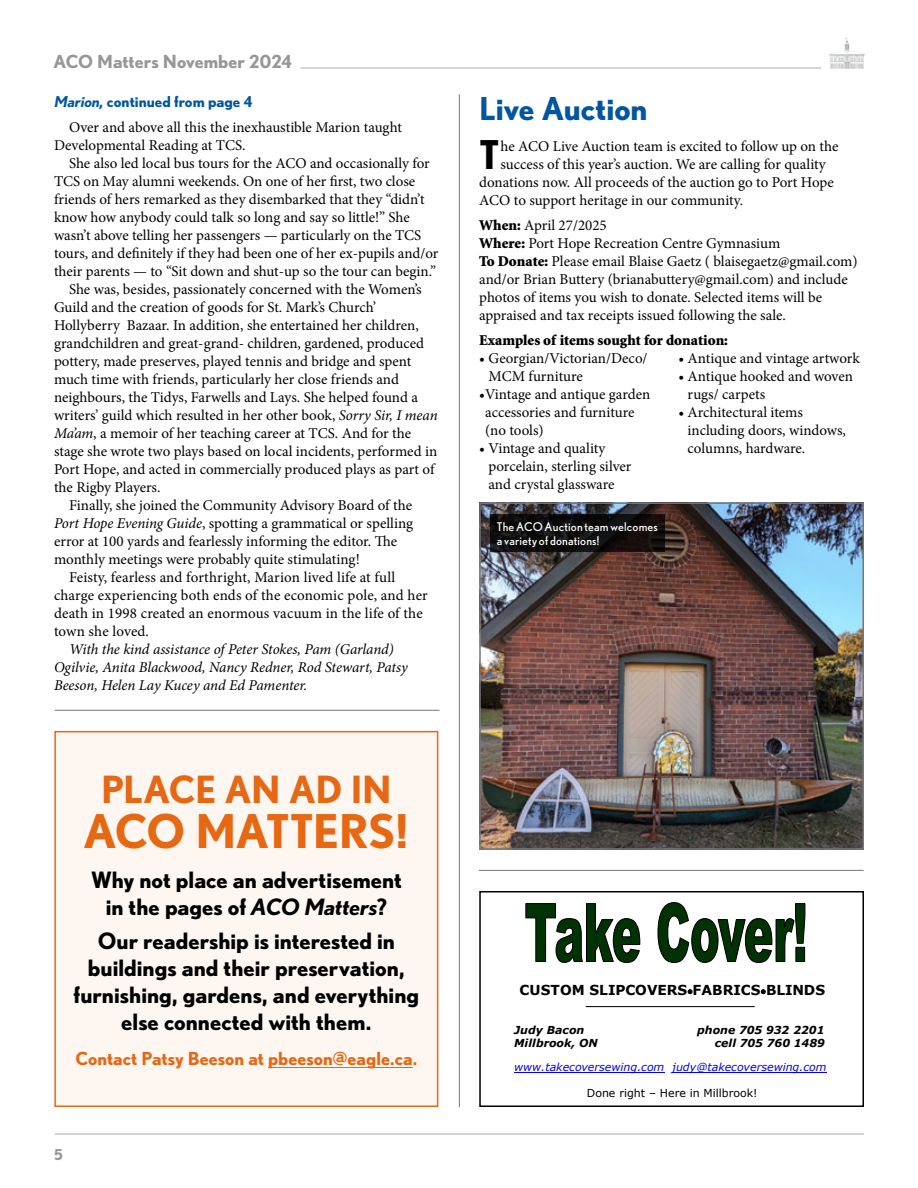
<style>
.page{position:relative;width:918px;height:1188px;background:#fff}
.page>*{position:absolute;margin:0;border:0;box-sizing:border-box;transform-origin:0 0}
.t1{font:700 46.5px "Nobel";letter-spacing:-.02em;color:#e66813}
.t2{font:700 39.6px "Nobel";color:#000}
.t3{font:700 37.5px "Nobel";letter-spacing:-.01em;color:#e66813}
.t4{font:700 31.5px "Nobel";color:#0056a3}
.t5{font:700 22.5px/27px "Nobel";color:#000;text-align:center}
.t6{font:700 18px "Nobel";color:#e66813}
.t7{font:700 18px "Nobel";letter-spacing:-.005em;color:#969798}
.t8{font:15px/18px "Minion Pro";color:#000}
.t9{font:italic 15px/18px "Minion Pro";letter-spacing:-.01em;color:#000}
.t10{font:900 15px "Minion Std";color:#000}
.t11{font:700 15px "Nobel";color:#0056a3}
.t12{font:700 15px "Nobel";color:#969798}
.t13{font:700 13.8px "Verdana";color:#000}
.t14{font:12px/14.4px "Nobel";letter-spacing:.015em;color:#fff}
.t15{font:italic 700 10.95px "Verdana";letter-spacing:-.005em;color:#000}
.t16{font:italic 10.95px "Verdana";letter-spacing:.005em;color:#00f}
.t17{font:10.95px "Verdana";color:#000}
.s1{font-style:italic}
.s2{font-family:"Minion Std";font-weight:900}
</style>
<div class="page">
<hr style="left:55px;top:1133px;width:809px;height:2px;background:#b5b6b7">
<hr style="left:300px;top:67px;width:521px;height:2px;background:#b5b6b7">
<hr style="left:459px;top:94px;width:1px;height:1013px;background:#767878">
<img style="left:482px;top:505px;width:379px;height:342px">
<div style="left:479px;top:502px;width:385px;height:348px;border:2px solid #767878"></div>
<svg style="left:525px;top:903px;width:116px;height:60px"></svg>
<svg style="left:657px;top:902px;width:149px;height:61px"></svg>
<hr style="left:514px;top:1072px;width:151px;height:1px;background:#00f">
<hr style="left:672px;top:1072px;width:155px;height:1px;background:#00f">
<hr style="left:586px;top:1006px;width:169px;height:1px;background:#000">
<div style="left:479px;top:891px;width:385px;height:216px;border:2px solid #000"></div>
<hr style="left:479px;top:870px;width:385px;height:1px;background:#767878">
<hr style="left:55px;top:710px;width:384px;height:1px;background:#767878">
<div style="left:55px;top:732px;width:383px;height:374px;background:#fef7f1"></div>
<hr style="left:268px;top:1067px;width:145px;height:1px;background:#e66813">
<div style="left:54px;top:731px;width:384px;height:376px;border:2px solid #e66813"></div>
<svg style="left:490px;top:514px;width:175px;height:38px;background:#100d0d"></svg>
<p class="t7" style="left:54px;top:51px;width:240px">ACO Matters November 2024</p>
<p class="t11" style="left:55px;top:92px;width:199px"><span class="s1">Marion,</span> continued from page 4</p>
<p class="t8" style="left:54px;top:118px;width:350px;text-indent:15px">Over and above all this the inexhaustible Marion taught<br>Developmental Reading at TCS.</p>
<p class="t8" style="left:69px;top:154px;width:362px">She also led local bus tours for the ACO and occasionally for</p>
<p class="t8" style="left:54px;top:172px;width:363px">TCS on May alumni weekends. On one of her first, two close</p>
<p class="t8" style="left:54px;top:190px;width:372px">friends of hers remarked as they disembarked that they “didn’t</p>
<p class="t8" style="left:54px;top:208px;width:357px">know how anybody could talk so long and say so little!” She</p>
<p class="t8" style="left:54px;top:226px;width:369px">wasn’t above telling her passengers — particularly on the TCS</p>
<p class="t8" style="left:54px;top:244px;width:386px">tours, and definitely if they had been one of her ex-pupils and/or</p>
<p class="t8" style="left:54px;top:262px;width:384px">their parents — to “Sit down and shut-up so the tour can begin.”</p>
<p class="t8" style="left:69px;top:280px;width:354px">She was, besides, passionately concerned with the Women’s</p>
<p class="t8" style="left:54px;top:298px;width:324px">Guild and the creation of goods for St. Mark’s Church’</p>
<p class="t8" style="left:54px;top:316px;width:366px">Hollyberry Bazaar. In addition, she entertained her children,</p>
<p class="t8" style="left:54px;top:334px;width:372px">grandchildren and great-grand- children, gardened, produced</p>
<p class="t8" style="left:54px;top:352px;width:359px">pottery, made preserves, played tennis and bridge and spent</p>
<p class="t8" style="left:54px;top:370px;width:347px">much time with friends, particularly her close friends and</p>
<p class="t8" style="left:54px;top:388px;width:366px">neighbours, the Tidys, Farwells and Lays. She helped found a</p>
<p class="t8" style="left:54px;top:406px;width:385px">writers’ guild which resulted in her other book, <span class="s1">Sorry Sir, I mean</span></p>
<p class="t8" style="left:54px;top:424px;width:359px"><span class="s1">Ma’am</span>, a memoir of her teaching career at TCS. And for the</p>
<p class="t8" style="left:54px;top:442px;width:385px">stage she wrote two plays based on local incidents, performed in</p>
<p class="t8" style="left:54px;top:460px;width:382px">Port Hope, and acted in commercially produced plays as part of</p>
<p class="t8" style="left:54px;top:478px;width:108px">the Rigby Players.</p>
<p class="t8" style="left:69px;top:496px;width:345px">Finally, she joined the Community Advisory Board of the</p>
<p class="t8" style="left:54px;top:514px;width:361px"><span class="s1">Port Hope Evening Guide</span>, spotting a grammatical or spelling</p>
<p class="t8" style="left:54px;top:532px;width:345px">error at 100 yards and fearlessly informing the editor. The</p>
<p class="t8" style="left:54px;top:550px;width:307px">monthly meetings were probably quite stimulating!</p>
<p class="t8" style="left:69px;top:568px;width:328px">Feisty, fearless and forthright, Marion lived life at full</p>
<p class="t8" style="left:54px;top:586px;width:375px">charge experiencing both ends of the economic pole, and her</p>
<p class="t8" style="left:54px;top:604px;width:370px">death in 1998 created an enormous vacuum in the life of the</p>
<p class="t8" style="left:54px;top:622px;width:97px">town she loved.</p>
<p class="t9" style="left:54px;top:640px;width:355px;text-indent:15px">With the kind assistance of Peter Stokes, Pam (Garland)<br>Ogilvie, Anita Blackwood, Nancy Redner, Rod Stewart, Patsy<br>Beeson, Helen Lay Kucey and Ed Pamenter.</p>
<h3 class="t3" style="left:101px;top:767px;width:292px">PLACE AN AD IN</h3>
<h1 class="t1" style="left:84px;top:803px;width:327px">ACO MATTERS!</h1>
<h3 class="t5" style="left:91px;top:867px;width:313px">Why not place an advertisement in the pages of <span class="s1">ACO Matters</span>?</h3>
<h3 class="t5" style="left:74px;top:927px;width:347px">Our readership is interested in buildings and their preservation, furnishing, gardens, and everything else connected with them.</h3>
<p class="t6" style="left:75px;top:1048px;width:344px">Contact Patsy Beeson at pbeeson@eagle.ca.</p>
<p class="t12" style="left:54px;top:1146px;width:10px">5</p>
<h3 class="t4" style="left:479px;top:90px;width:170px">Live Auction</h3>
<h2 class="t2" style="left:479px;top:131px;width:22px">T</h2>
<p class="t8" style="left:501px;top:138px;width:339px">he ACO Live Auction team is excited to follow up on the</p>
<p class="t8" style="left:501px;top:156px;width:327px">success of this year’s auction. We are calling for quality</p>
<p class="t8" style="left:479px;top:174px;width:356px">donations now. All proceeds of the auction go to Port Hope</p>
<p class="t8" style="left:479px;top:192px;width:265px">ACO to support heritage in our community.</p>
<p class="t8" style="left:479px;top:216px;width:380px"><span class="s2">When:</span> April 27/2025<br><span class="s2">Where:</span> Port Hope Recreation Centre Gymnasium<br><span class="s2">To Donate:</span> Please email Blaise Gaetz ( blaisegaetz@gmail.com) and/or Brian Buttery (brianabuttery@gmail.com) and include photos of items you wish to donate. Selected items will be appraised and tax receipts issued following the sale.</p>
<p class="t10" style="left:479px;top:332px;width:250px">Examples of items sought for donation:</p>
<p class="t8" style="left:489px;top:349px;width:161px;text-indent:-9px">• Georgian/Victorian/Deco/<br>MCM furniture</p>
<p class="t8" style="left:485px;top:385px;width:167px;text-indent:-6px">•Vintage and antique garden accessories and furniture (no tools)</p>
<p class="t8" style="left:489px;top:439px;width:145px;text-indent:-9px">• Vintage and quality porcelain, sterling silver and crystal glassware</p>
<p class="t8" style="left:678px;top:349px;width:183px">• Antique and vintage artwork</p>
<p class="t8" style="left:688px;top:367px;width:167px;text-indent:-9px">• Antique hooked and woven rugs/ carpets</p>
<p class="t8" style="left:688px;top:403px;width:160px;text-indent:-9px">• Architectural items including doors, windows, columns, hardware.</p>
<p class="t14" style="left:497px;top:519px;width:163px">The ACO Auction team welcomes a variety of donations!</p>
<p class="t13" style="left:520px;top:980px;width:307px">CUSTOM SLIPCOVERS•FABRICS•BLINDS</p>
<p class="t15" style="left:514px;top:1022px;width:72px">Judy Bacon</p>
<p class="t15" style="left:697px;top:1022px;width:129px">phone 705 932 2201</p>
<p class="t15" style="left:514px;top:1036px;width:85px">Millbrook, ON</p>
<p class="t15" style="left:715px;top:1036px;width:112px">cell 705 760 1489</p>
<p class="t16" style="left:514px;top:1059px;width:314px">www.takecoversewing.com judy@takecoversewing.com</p>
<p class="t17" style="left:587px;top:1086px;width:172px">Done right – Here in Millbrook!</p>
</div>
